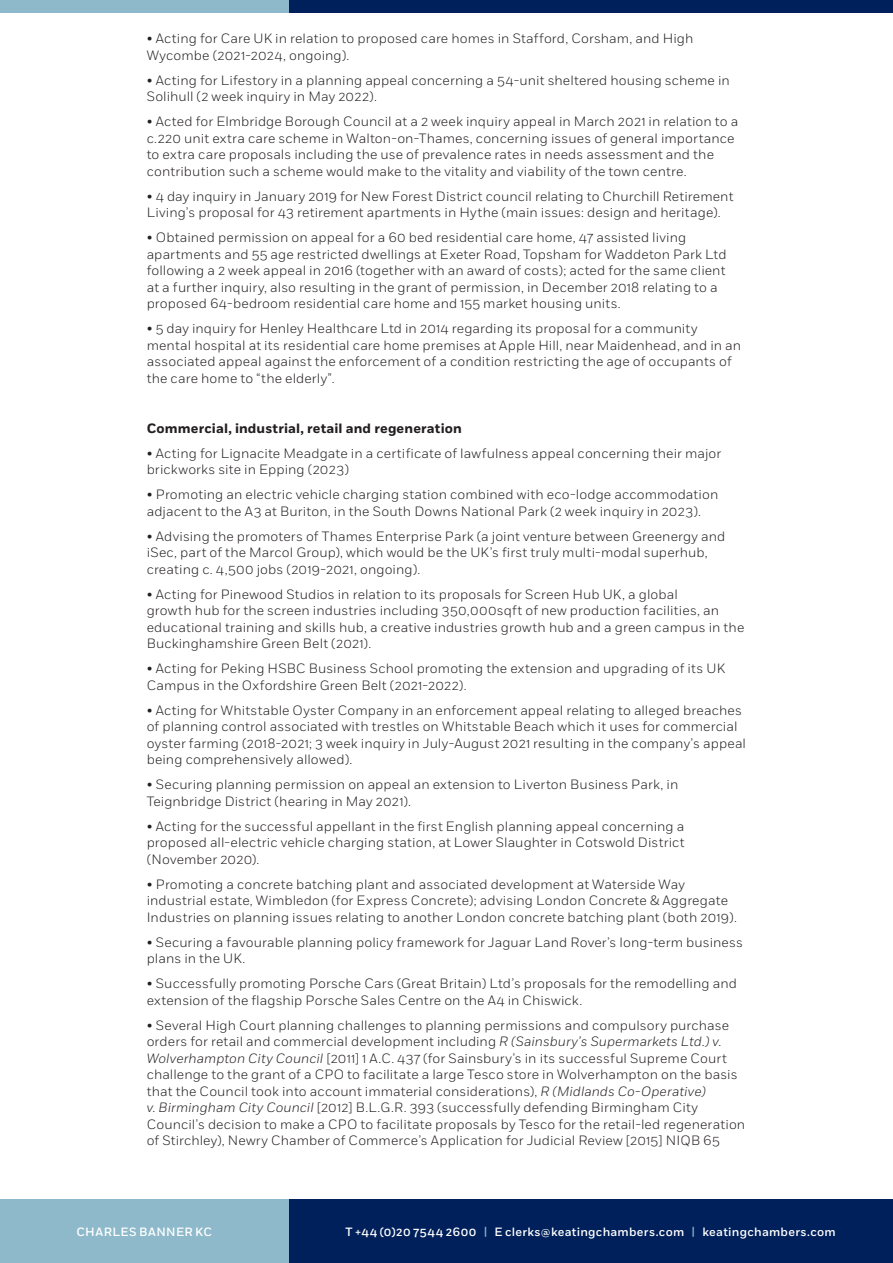
<style>
.page{position:relative;width:893px;height:1263px;background:#fff}
.page>*{position:absolute;margin:0;border:0;box-sizing:border-box;transform-origin:0 0}
.t1{font:300 13.5px/16.5px "Fort";letter-spacing:.01em;color:#231f20}
.t2{font:700 13.5px "Fort";letter-spacing:.01em;color:#231f20}
.t3{font:500 12px "Fort";letter-spacing:.025em;color:#fff}
.s1{font-style:italic}
.s2{color:#8db9ca}
</style>
<div class="page">
<div style="left:288px;top:1199px;width:605px;height:64px;background:#00205b"></div>
<div style="left:0;top:1199px;width:288px;height:64px;background:#8db9ca"></div>
<div style="left:289px;top:0;width:604px;height:13px;background:#00205b"></div>
<div style="left:0;top:0;width:289px;height:13px;background:#8db9ca"></div>
<p class="t1" style="left:147px;top:30px;width:548px">• Acting for Care UK in relation to proposed care homes in Stafford, Corsham, and High<br>Wycombe (2021-2024, ongoing).</p>
<p class="t1" style="left:147px;top:72px;width:585px">• Acting for Lifestory in a planning appeal concerning a 54-unit sheltered housing scheme in<br>Solihull (2 week inquiry in May 2022).</p>
<p class="t1" style="left:147px;top:113px;width:593px">• Acted for Elmbridge Borough Council at a 2 week inquiry appeal in March 2021 in relation to a c.220 unit extra care scheme in Walton-on-Thames, concerning issues of general importance to extra care proposals including the use of prevalence rates in needs assessment and the contribution such a scheme would make to the vitality and viability of the town centre.</p>
<p class="t1" style="left:147px;top:188px;width:588px">• 4 day inquiry in January 2019 for New Forest District council relating to Churchill Retirement<br>Living’s proposal for 43 retirement apartments in Hythe (main issues: design and heritage).</p>
<p class="t1" style="left:147px;top:229px;width:581px">• Obtained permission on appeal for a 60 bed residential care home, 47 assisted living apartments and 55 age restricted dwellings at Exeter Road, Topsham for Waddeton Park Ltd following a 2 week appeal in 2016 (together with an award of costs); acted for the same client at a further inquiry, also resulting in the grant of permission, in December 2018 relating to a proposed 64-bedroom residential care home and 155 market housing units.</p>
<p class="t1" style="left:147px;top:320px;width:596px">• 5 day inquiry for Henley Healthcare Ltd in 2014 regarding its proposal for a community mental hospital at its residential care home premises at Apple Hill, near Maidenhead, and in an associated appeal against the enforcement of a condition restricting the age of occupants of the care home to “the elderly”.</p>
<p class="t2" style="left:147px;top:420px;width:317px">Commercial, industrial, retail and regeneration</p>
<p class="t1" style="left:147px;top:445px;width:576px">• Acting for Lignacite Meadgate in a certificate of lawfulness appeal concerning their major brickworks site in Epping (2023)</p>
<p class="t1" style="left:147px;top:486px;width:573px">• Promoting an electric vehicle charging station combined with eco-lodge accommodation adjacent to the A3 at Buriton, in the South Downs National Park (2 week inquiry in 2023).</p>
<p class="t1" style="left:147px;top:528px;width:580px">• Advising the promoters of Thames Enterprise Park (a joint venture between Greenergy and iSec, part of the Marcol Group), which would be the UK’s first truly multi-modal superhub, creating c. 4,500 jobs (2019-2021, ongoing).</p>
<p class="t1" style="left:147px;top:586px;width:599px">• Acting for Pinewood Studios in relation to its proposals for Screen Hub UK, a global<br>growth hub for the screen industries including 350,000sqft of new production facilities, an educational training and skills hub, a creative industries growth hub and a green campus in the Buckinghamshire Green Belt (2021).</p>
<p class="t1" style="left:147px;top:660px;width:580px">• Acting for Peking HSBC Business School promoting the extension and upgrading of its UK<br>Campus in the Oxfordshire Green Belt (2021-2022).</p>
<p class="t1" style="left:147px;top:702px;width:601px">• Acting for Whitstable Oyster Company in an enforcement appeal relating to alleged breaches of planning control associated with trestles on Whitstable Beach which it uses for commercial oyster farming (2018-2021; 3 week inquiry in July-August 2021 resulting in the company’s appeal being comprehensively allowed).</p>
<p class="t1" style="left:147px;top:776px;width:533px">• Securing planning permission on appeal an extension to Liverton Business Park, in<br>Teignbridge District (hearing in May 2021).</p>
<p class="t1" style="left:147px;top:818px;width:539px;text-align:justify">• Acting for the successful appellant in the first English planning appeal concerning a proposed all-electric vehicle charging station, at Lower Slaughter in Cotswold District (November 2020).</p>
<p class="t1" style="left:147px;top:876px;width:592px">• Promoting a concrete batching plant and associated development at Waterside Way industrial estate, Wimbledon (for Express Concrete); advising London Concrete &amp; Aggregate<br>Industries on planning issues relating to another London concrete batching plant (both 2019).</p>
<p class="t1" style="left:147px;top:934px;width:598px">• Securing a favourable planning policy framework for Jaguar Land Rover’s long-term business plans in the UK.</p>
<p class="t1" style="left:147px;top:975px;width:592px">• Successfully promoting Porsche Cars (Great Britain) Ltd’s proposals for the remodelling and extension of the flagship Porsche Sales Centre on the A4 in Chiswick.</p>
<p class="t1" style="left:147px;top:1017px;width:600px">• Several High Court planning challenges to planning permissions and compulsory purchase orders for retail and commercial development including <span class="s1">R (Sainsbury’s Supermarkets Ltd.) v.<br>Wolverhampton City Council</span> [2011] 1 A.C. 437 (for Sainsbury’s in its successful Supreme Court challenge to the grant of a CPO to facilitate a large Tesco store in Wolverhampton on the basis that the Council took into account immaterial considerations), <span class="s1">R (Midlands Co-Operative)<br>v. Birmingham City Council</span> [2012] B.L.G.R. 393 (successfully defending Birmingham City Council’s decision to make a CPO to facilitate proposals by Tesco for the retail-led regeneration of Stirchley), Newry Chamber of Commerce’s Application for Judicial Review [2015] NIQB 65</p>
<p class="t3" style="left:77px;top:1224px;width:137px">CHARLES BANNER KC</p>
<p class="t3" style="left:345px;top:1224px;width:492px">T +44 (0)20 7544 2600 <span class="s2">|</span> E clerks@keatingchambers.com <span class="s2">|</span> keatingchambers.com</p>
</div>
